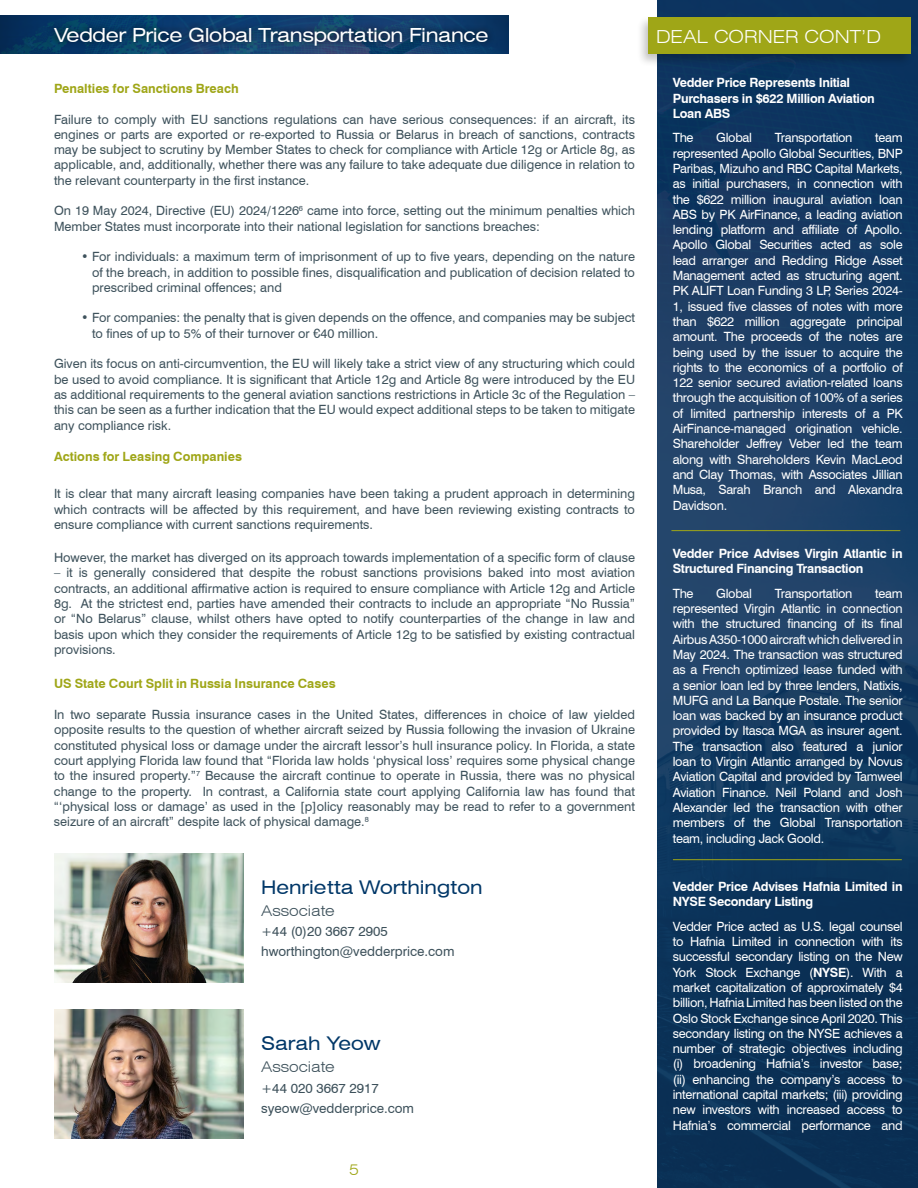
<style>
.page{position:relative;width:918px;height:1188px;background:#fff}
.page>*{position:absolute;margin:0;border:0;box-sizing:border-box;transform-origin:0 0}
.t1{font:expanded 19.5px "Swiss 721 BT";letter-spacing:-.02em;color:#fff}
.t2{font:expanded 18.9px "Swiss 721 BT";color:#003768}
.t3{font:300 expanded 18px "Swiss 721 BT";color:#fff}
.t4{font:300 expanded 15px "Swiss 721 BT";color:#9fa617}
.t5{font:300 expanded 14.85px "Swiss 721 BT";color:#3d515b}
.t6{font:13.35px/20.1px "Swiss 721 BT";color:#3d515b}
.t7{font:12.75px/15.3px "Swiss 721 BT";color:#3e525c;text-align:justify}
.t8{font:12.75px/15.3px "Swiss 721 BT";letter-spacing:-.025em;color:#fff;text-align:justify}
.t9{font:700 12.75px/15.3px "Swiss 721 BT";letter-spacing:-.025em;color:#fff}
.t10{font:700 12.75px "Swiss 721 BT";color:#9fa617}
.s1{font-weight:700}
</style>
<div class="page">
<img style="left:54px;top:853px;width:190px;height:130px">
<img style="left:54px;top:1010px;width:190px;height:129px">
<svg style="left:0;top:15px;width:509px;height:39px;background:#0b3966"></svg>
<div style="left:47px;top:20px;width:448px;height:32px;background:#000;opacity:.75"></div>
<svg style="left:657px;top:0;width:261px;height:1188px;background:#133960"></svg>
<hr style="left:673px;top:859px;width:229px;height:1px;background:#9fa617">
<hr style="left:671px;top:530px;width:229px;height:1px;background:#9fa617">
<div style="left:636px;top:15px;width:278px;height:53px;background:#000;opacity:.24"></div>
<div style="left:648px;top:18px;width:262px;height:36px;background:#9fa617"></div>
<h1 class="t1" style="left:54px;top:23px;width:436px">Vedder Price Global Transportation Finance</h1>
<p class="t10" style="left:54px;top:81px;width:186px">Penalties for Sanctions Breach</p>
<p class="t7" style="left:54px;top:111px;width:583px">Failure to comply with EU sanctions regulations can have serious consequences: if an aircraft, its engines or parts are exported or re-exported to Russia or Belarus in breach of sanctions, contracts may be subject to scrutiny by Member States to check for compliance with Article 12g or Article 8g, as applicable, and, additionally, whether there was any failure to take adequate due diligence in relation to the relevant counterparty in the first instance.</p>
<p class="t7" style="left:54px;top:203px;width:583px">On 19 May 2024, Directive (EU) 2024/1226<sup>6</sup> came into force, setting out the minimum penalties which<br>Member States must incorporate into their national legislation for sanctions breaches:</p>
<p class="t7" style="left:92px;top:249px;width:545px;text-indent:-11px">• For individuals: a maximum term of imprisonment of up to five years, depending on the nature of the breach, in addition to possible fines, disqualification and publication of decision related to prescribed criminal offences; and</p>
<p class="t7" style="left:92px;top:310px;width:545px;text-indent:-11px">• For companies: the penalty that is given depends on the offence, and companies may be subject to fines of up to 5% of their turnover or €40 million.</p>
<p class="t7" style="left:54px;top:356px;width:583px">Given its focus on anti-circumvention, the EU will likely take a strict view of any structuring which could be used to avoid compliance. It is significant that Article 12g and Article 8g were introduced by the EU as additional requirements to the general aviation sanctions restrictions in Article 3c of the Regulation – this can be seen as a further indication that the EU would expect additional steps to be taken to mitigate any compliance risk.</p>
<p class="t10" style="left:54px;top:449px;width:189px">Actions for Leasing Companies</p>
<p class="t7" style="left:54px;top:486px;width:583px">It is clear that many aircraft leasing companies have been taking a prudent approach in determining which contracts will be affected by this requirement, and have been reviewing existing contracts to ensure compliance with current sanctions requirements.</p>
<p class="t7" style="left:54px;top:550px;width:583px">However, the market has diverged on its approach towards implementation of a specific form of clause</p>
<p class="t7" style="left:54px;top:565px;width:583px">– it is generally considered that despite the robust sanctions provisions baked into most aviation contracts, an additional affirmative action is required to ensure compliance with Article 12g and Article 8g. At the strictest end, parties have amended their contracts to include an appropriate “No Russia” or “No Belarus” clause, whilst others have opted to notify counterparties of the change in law and basis upon which they consider the requirements of Article 12g to be satisfied by existing contractual provisions.</p>
<p class="t10" style="left:54px;top:676px;width:283px">US State Court Split in Russia Insurance Cases</p>
<p class="t7" style="left:54px;top:707px;width:583px">In two separate Russia insurance cases in the United States, differences in choice of law yielded opposite results to the question of whether aircraft seized by Russia following the invasion of Ukraine constituted physical loss or damage under the aircraft lessor’s hull insurance policy. In Florida, a state court applying Florida law found that “Florida law holds ‘physical loss’ requires some physical change to the insured property.”<sup>7</sup> Because the aircraft continue to operate in Russia, there was no physical change to the property. In contrast, a California state court applying California law has found that “‘physical loss or damage’ as used in the [p]olicy reasonably may be read to refer to a government seizure of an aircraft” despite lack of physical damage.<sup>8</sup></p>
<h2 class="t2" style="left:261px;top:876px;width:223px">Henrietta Worthington</h2>
<p class="t5" style="left:261px;top:902px;width:75px">Associate</p>
<p class="t6" style="left:261px;top:921px;width:195px">+44 (0)20 3667 2905 hworthington@vedderprice.com</p>
<h2 class="t2" style="left:261px;top:1032px;width:121px">Sarah Yeow</h2>
<p class="t5" style="left:261px;top:1058px;width:75px">Associate</p>
<p class="t6" style="left:261px;top:1078px;width:154px">+44 020 3667 2917 syeow@vedderprice.com</p>
<p class="t4" style="left:349px;top:1161px;width:11px">5</p>
<h3 class="t3" style="left:656px;top:26px;width:226px">DEAL CORNER CONT’D</h3>
<p class="t9" style="left:673px;top:75px;width:204px">Vedder Price Represents Initial<br>Purchasers in $622 Million Aviation<br>Loan ABS</p>
<p class="t8" style="left:673px;top:130px;width:22px">The</p>
<p class="t8" style="left:716px;top:130px;width:37px">Global</p>
<p class="t8" style="left:775px;top:130px;width:79px">Transportation</p>
<p class="t8" style="left:673px;top:130px;width:231px;text-indent:202px">team represented Apollo Global Securities, BNP Paribas, Mizuho and RBC Capital Markets, as initial purchasers, in connection with the $622 million inaugural aviation loan ABS by PK AirFinance, a leading aviation lending platform and affiliate of Apollo.<br>Apollo Global Securities acted as sole lead arranger and Redding Ridge Asset Management acted as structuring agent.<br>PK ALIFT Loan Funding 3 LP, Series 2024- 1, issued five classes of notes with more than $622 million aggregate principal amount. The proceeds of the notes are being used by the issuer to acquire the rights to the economics of a portfolio of 122 senior secured aviation-related loans through the acquisition of 100% of a series of limited partnership interests of a PK AirFinance-managed origination vehicle.<br>Shareholder Jeffrey Veber led the team along with Shareholders Kevin MacLeod and Clay Thomas, with Associates Jillian Musa, Sarah Branch and Alexandra Davidson.</p>
<p class="t9" style="left:673px;top:546px;width:231px">Vedder Price Advises Virgin Atlantic in<br>Structured Financing Transaction</p>
<p class="t8" style="left:673px;top:585px;width:22px">The</p>
<p class="t8" style="left:716px;top:585px;width:37px">Global</p>
<p class="t8" style="left:775px;top:585px;width:79px">Transportation</p>
<p class="t8" style="left:673px;top:585px;width:231px;text-indent:202px">team represented Virgin Atlantic in connection with the structured financing of its final Airbus A350-1000 aircraft which delivered in May 2024. The transaction was structured as a French optimized lease funded with a senior loan led by three lenders, Natixis, MUFG and La Banque Postale. The senior loan was backed by an insurance product provided by Itasca MGA as insurer agent.<br>The transaction also featured a junior loan to Virgin Atlantic arranged by Novus Aviation Capital and provided by Tamweel Aviation Finance. Neil Poland and Josh Alexander led the transaction with other members of the Global Transportation team, including Jack Goold.</p>
<p class="t9" style="left:673px;top:879px;width:231px">Vedder Price Advises Hafnia Limited in<br>NYSE Secondary Listing</p>
<p class="t8" style="left:673px;top:918px;width:231px">Vedder Price acted as U.S. legal counsel to Hafnia Limited in connection with its successful secondary listing on the New York Stock Exchange (<span class="s1">NYSE</span>). With a market capitalization of approximately $4 billion, Hafnia Limited has been listed on the Oslo Stock Exchange since April 2020. This secondary listing on the NYSE achieves a number of strategic objectives including (i) broadening Hafnia’s investor base; (ii) enhancing the company’s access to international capital markets; (iii) providing new investors with increased access to Hafnia’s commercial performance and</p>
</div>
